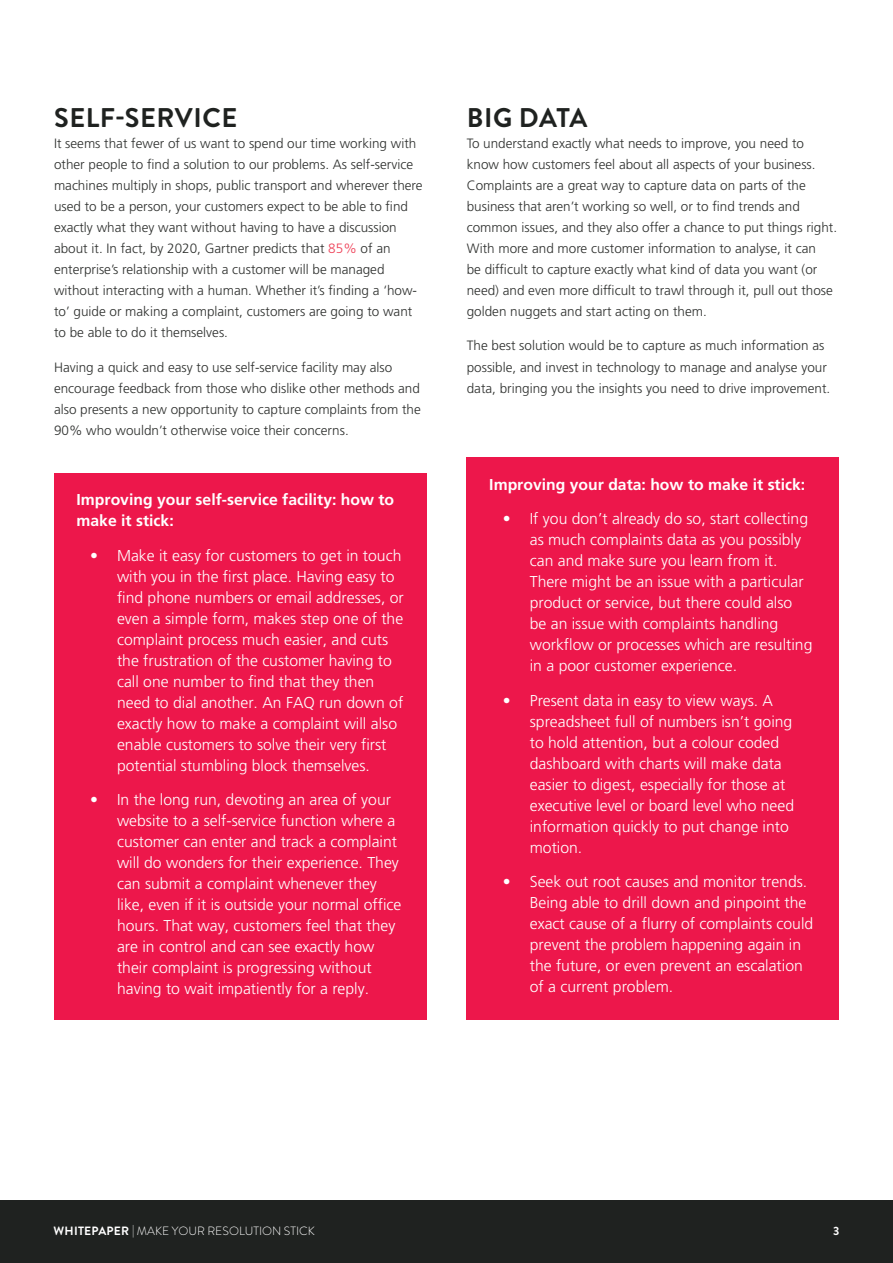
<style>
.page{position:relative;width:893px;height:1263px;background:#fff}
.page>*{position:absolute;margin:0;border:0;box-sizing:border-box;transform-origin:0 0}
.t1{font:700 27px "Brandon Grotesque";letter-spacing:.02em;color:#1f2220}
.t2{font:300 15.75px/21px "Frutiger LT Std";color:#fff}
.t3{font:700 15.75px/21px "Frutiger LT Std";color:#fff}
.t4{font:300 13.5px/21px "Frutiger LT Std";color:#2e302e}
.t5{font:300 12px "Brandon Grotesque";color:#fff}
.t6{font:700 12px "Brandon Grotesque";color:#fff}
.s1{color:#ee4057}
.s2{font-weight:700}
</style>
<div class="page">
<div style="left:0;top:1200px;width:893px;height:63px;background:#1f2220"></div>
<div style="left:54px;top:473px;width:372px;height:547px;background:#ed174b"></div>
<div style="left:467px;top:457px;width:372px;height:563px;background:#ed174b"></div>
<h1 class="t1" style="left:54px;top:99px;width:185px">SELF-SERVICE</h1>
<p class="t4" style="left:54px;top:133px;width:370px">It seems that fewer of us want to spend our time working with other people to find a solution to our problems. As self-service machines multiply in shops, public transport and wherever there used to be a person, your customers expect to be able to find exactly what they want without having to have a discussion about it. In fact, by 2020, Gartner predicts that <span class="s1">85%</span> of an enterprise’s relationship with a customer will be managed without interacting with a human. Whether it’s finding a ‘how&shy;to’ guide or making a complaint, customers are going to want to be able to do it themselves.</p>
<p class="t4" style="left:54px;top:356px;width:368px">Having a quick and easy to use self-service facility may also encourage feedback from those who dislike other methods and also presents a new opportunity to capture complaints from the 90% who wouldn’t otherwise voice their concerns.</p>
<p class="t3" style="left:77px;top:489px;width:319px">Improving your self-service facility: how to make it stick:</p>
<p class="t2" style="left:117px;top:545px;width:288px;text-indent:-27px">• Make it easy for customers to get in touch with you in the first place. Having easy to find phone numbers or email addresses, or even a simple form, makes step one of the complaint process much easier, and cuts the frustration of the customer having to call one number to find that they then need to dial another. An FAQ run down of exactly how to make a complaint will also enable customers to solve their very first potential stumbling block themselves.</p>
<p class="t2" style="left:117px;top:790px;width:286px;text-indent:-27px">• In the long run, devoting an area of your website to a self-service function where a customer can enter and track a complaint will do wonders for their experience. They can submit a complaint whenever they like, even if it is outside your normal office hours. That way, customers feel that they are in control and can see exactly how their complaint is progressing without having to wait impatiently for a reply.</p>
<h1 class="t1" style="left:467px;top:99px;width:122px">BIG DATA</h1>
<p class="t4" style="left:467px;top:133px;width:372px">To understand exactly what needs to improve, you need to know how customers feel about all aspects of your business.<br>Complaints are a great way to capture data on parts of the business that aren’t working so well, or to find trends and common issues, and they also offer a chance to put things right.<br>With more and more customer information to analyse, it can<br>be difficult to capture exactly what kind of data you want (or need) and even more difficult to trawl through it, pull out those golden nuggets and start acting on them.</p>
<p class="t4" style="left:467px;top:335px;width:365px">The best solution would be to capture as much information as possible, and invest in technology to manage and analyse your data, bringing you the insights you need to drive improvement.</p>
<p class="t3" style="left:489px;top:474px;width:317px">Improving your data: how to make it stick:</p>
<p class="t2" style="left:530px;top:508px;width:284px;text-indent:-27px">• If you don’t already do so, start collecting as much complaints data as you possibly can and make sure you learn from it.<br>There might be an issue with a particular product or service, but there could also be an issue with complaints handling workflow or processes which are resulting in a poor customer experience.</p>
<p class="t2" style="left:530px;top:690px;width:266px;text-indent:-27px">• Present data in easy to view ways. A spreadsheet full of numbers isn’t going to hold attention, but a colour coded dashboard with charts will make data easier to digest, especially for those at executive level or board level who need information quickly to put change into motion.</p>
<p class="t2" style="left:530px;top:871px;width:285px;text-indent:-27px">• Seek out root causes and monitor trends.<br>Being able to drill down and pinpoint the exact cause of a flurry of complaints could prevent the problem happening again in the future, or even prevent an escalation of a current problem.</p>
<p class="t5" style="left:54px;top:1223px;width:263px"><span class="s2">WHITEPAPER</span> | MAKE YOUR RESOLUTION STICK</p>
<p class="t6" style="left:833px;top:1223px;width:8px">3</p>
</div>
